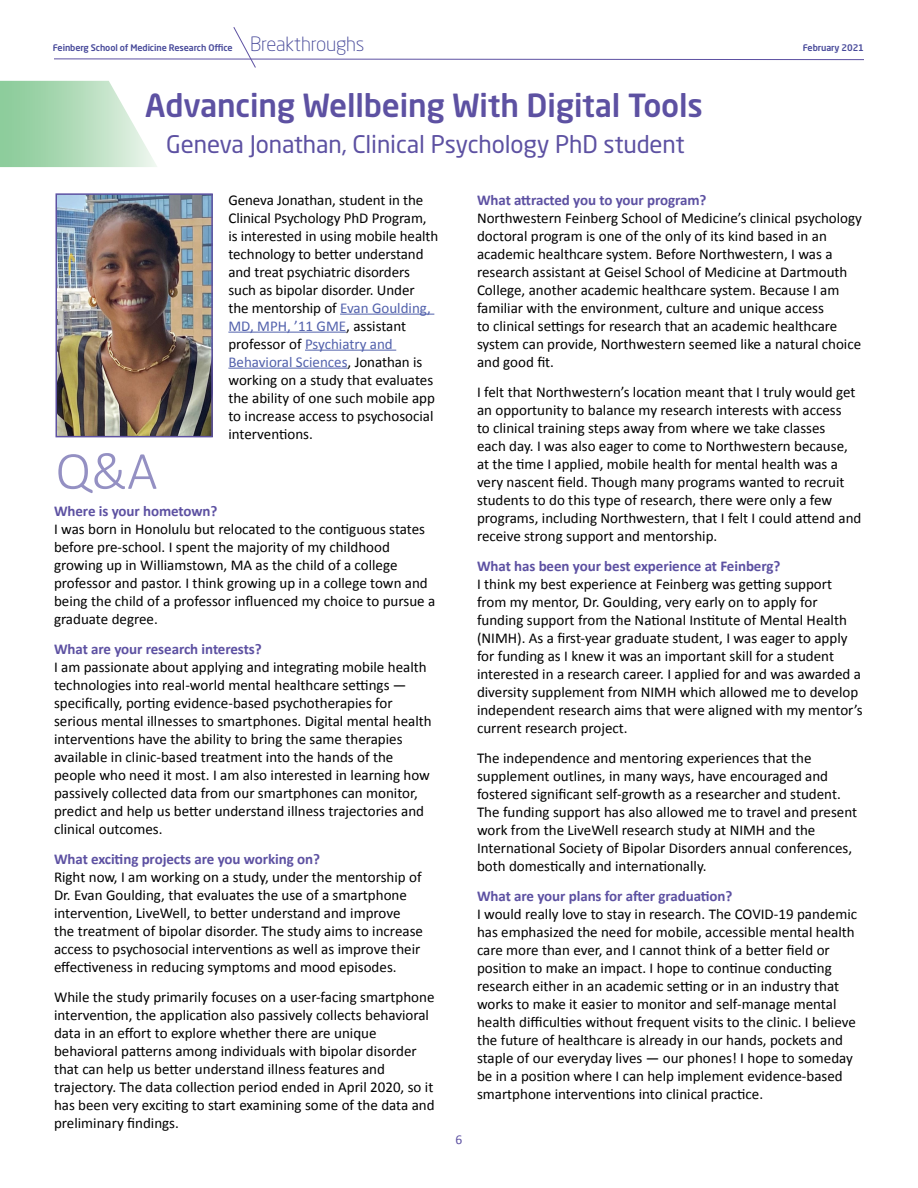
<style>
.page{position:relative;width:918px;height:1188px;background:#fff}
.page>*{position:absolute;margin:0;border:0;box-sizing:border-box;transform-origin:0 0}
.t1{font:300 54px "Calibri";color:#9490c3}
.t2{font:500 31.5px "Neo Sans Pro";letter-spacing:-.005em;color:#5d51a2}
.t3{font:24px "Neo Sans Pro";letter-spacing:-.005em;color:#5d51a2}
.t4{font:15px/18px "Calibri";color:#000}
.t5{font:700 15px "Calibri";letter-spacing:-.005em;color:#5d51a2}
.t6{font:13.5px "Calibri";color:#5d51a2}
.t7{font:500 9px "Neo Sans Pro";letter-spacing:-.01em;color:#484a9a}
.s1{font-weight:300;font-size:19.5px}
.s2{color:#5261ac}
</style>
<div class="page">
<svg style="left:54px;top:27px;width:810px;height:41px"></svg>
<img style="left:59px;top:196px;width:151px;height:238px">
<div style="left:56px;top:193px;width:157px;height:244px;border:2px solid #5d51a2"></div>
<svg style="left:0;top:80px;width:157px;height:87px"></svg>
<hr style="left:340px;top:314px;width:94px;height:1px;background:#5261ac">
<hr style="left:228px;top:332px;width:118px;height:1px;background:#5261ac">
<hr style="left:305px;top:350px;width:91px;height:1px;background:#5261ac">
<hr style="left:228px;top:368px;width:120px;height:1px;background:#5261ac">
<p class="t7" style="left:53px;top:42px;width:313px">Feinberg School of Medicine Research Office <span class="s1">Breakthroughs</span></p>
<p class="t7" style="left:803px;top:42px;width:63px">February 2021</p>
<h2 class="t2" style="left:145px;top:85px;width:559px">Advancing Wellbeing With Digital Tools</h2>
<h3 class="t3" style="left:166px;top:129px;width:520px">Geneva Jonathan, Clinical Psychology PhD student</h3>
<p class="t4" style="left:228px;top:191px;width:211px">Geneva Jonathan, student in the<br>Clinical Psychology PhD Program, is interested in using mobile health technology to better understand and treat psychiatric disorders such as bipolar disorder. Under the mentorship of <span class="s2">Evan Goulding,<br>MD, MPH, ’11 GME</span>, assistant professor of <span class="s2">Psychiatry and<br>Behavioral Sciences</span>, Jonathan is working on a study that evaluates the ability of one such mobile app to increase access to psychosocial interventions.</p>
<h1 class="t1" style="left:56px;top:437px;width:104px">Q&amp;A</h1>
<p class="t5" style="left:54px;top:501px;width:165px">Where is your hometown?</p>
<p class="t4" style="left:54px;top:520px;width:383px">I was born in Honolulu but relocated to the contiguous states before pre-school. I spent the majority of my childhood growing up in Williamstown, MA as the child of a college professor and pastor. I think growing up in a college town and being the child of a professor influenced my choice to pursue a graduate degree.</p>
<p class="t5" style="left:54px;top:639px;width:209px">What are your research interests?</p>
<p class="t4" style="left:54px;top:658px;width:379px">I am passionate about applying and integrating mobile health technologies into real-world mental healthcare settings — specifically, porting evidence-based psychotherapies for serious mental illnesses to smartphones. Digital mental health interventions have the ability to bring the same therapies available in clinic-based treatment into the hands of the people who need it most. I am also interested in learning how passively collected data from our smartphones can monitor, predict and help us better understand illness trajectories and clinical outcomes.</p>
<p class="t5" style="left:54px;top:849px;width:268px">What exciting projects are you working on?</p>
<p class="t4" style="left:54px;top:868px;width:371px">Right now, I am working on a study, under the mentorship of Dr. Evan Goulding, that evaluates the use of a smartphone intervention, LiveWell, to better understand and improve the treatment of bipolar disorder. The study aims to increase access to psychosocial interventions as well as improve their effectiveness in reducing symptoms and mood episodes.</p>
<p class="t4" style="left:54px;top:988px;width:382px">While the study primarily focuses on a user-facing smartphone intervention, the application also passively collects behavioral data in an effort to explore whether there are unique behavioral patterns among individuals with bipolar disorder that can help us better understand illness features and trajectory. The data collection period ended in April 2020, so it has been very exciting to start examining some of the data and preliminary findings.</p>
<p class="t5" style="left:477px;top:190px;width:231px">What attracted you to your program?</p>
<p class="t4" style="left:477px;top:209px;width:387px">Northwestern Feinberg School of Medicine’s clinical psychology doctoral program is one of the only of its kind based in an academic healthcare system. Before Northwestern, I was a research assistant at Geisel School of Medicine at Dartmouth College, another academic healthcare system. Because I am familiar with the environment, culture and unique access<br>to clinical settings for research that an academic healthcare system can provide, Northwestern seemed like a natural choice and good fit.</p>
<p class="t4" style="left:477px;top:383px;width:386px">I felt that Northwestern’s location meant that I truly would get an opportunity to balance my research interests with access<br>to clinical training steps away from where we take classes<br>each day. I was also eager to come to Northwestern because, at the time I applied, mobile health for mental health was a very nascent field. Though many programs wanted to recruit students to do this type of research, there were only a few programs, including Northwestern, that I felt I could attend and receive strong support and mentorship.</p>
<p class="t5" style="left:477px;top:556px;width:305px">What has been your best experience at Feinberg?</p>
<p class="t4" style="left:477px;top:575px;width:387px">I think my best experience at Feinberg was getting support from my mentor, Dr. Goulding, very early on to apply for funding support from the National Institute of Mental Health (NIMH). As a first-year graduate student, I was eager to apply for funding as I knew it was an important skill for a student interested in a research career. I applied for and was awarded a diversity supplement from NIMH which allowed me to develop independent research aims that were aligned with my mentor’s current research project.</p>
<p class="t4" style="left:477px;top:749px;width:382px">The independence and mentoring experiences that the supplement outlines, in many ways, have encouraged and fostered significant self-growth as a researcher and student.<br>The funding support has also allowed me to travel and present work from the LiveWell research study at NIMH and the International Society of Bipolar Disorders annual conferences, both domestically and internationally.</p>
<p class="t5" style="left:477px;top:886px;width:257px">What are your plans for after graduation?</p>
<p class="t4" style="left:477px;top:905px;width:382px">I would really love to stay in research. The COVID-19 pandemic has emphasized the need for mobile, accessible mental health care more than ever, and I cannot think of a better field or position to make an impact. I hope to continue conducting research either in an academic setting or in an industry that works to make it easier to monitor and self-manage mental health difficulties without frequent visits to the clinic. I believe the future of healthcare is already in our hands, pockets and staple of our everyday lives — our phones! I hope to someday be in a position where I can help implement evidence-based smartphone interventions into clinical practice.</p>
<p class="t6" style="left:456px;top:1131px;width:8px">6</p>
</div>
